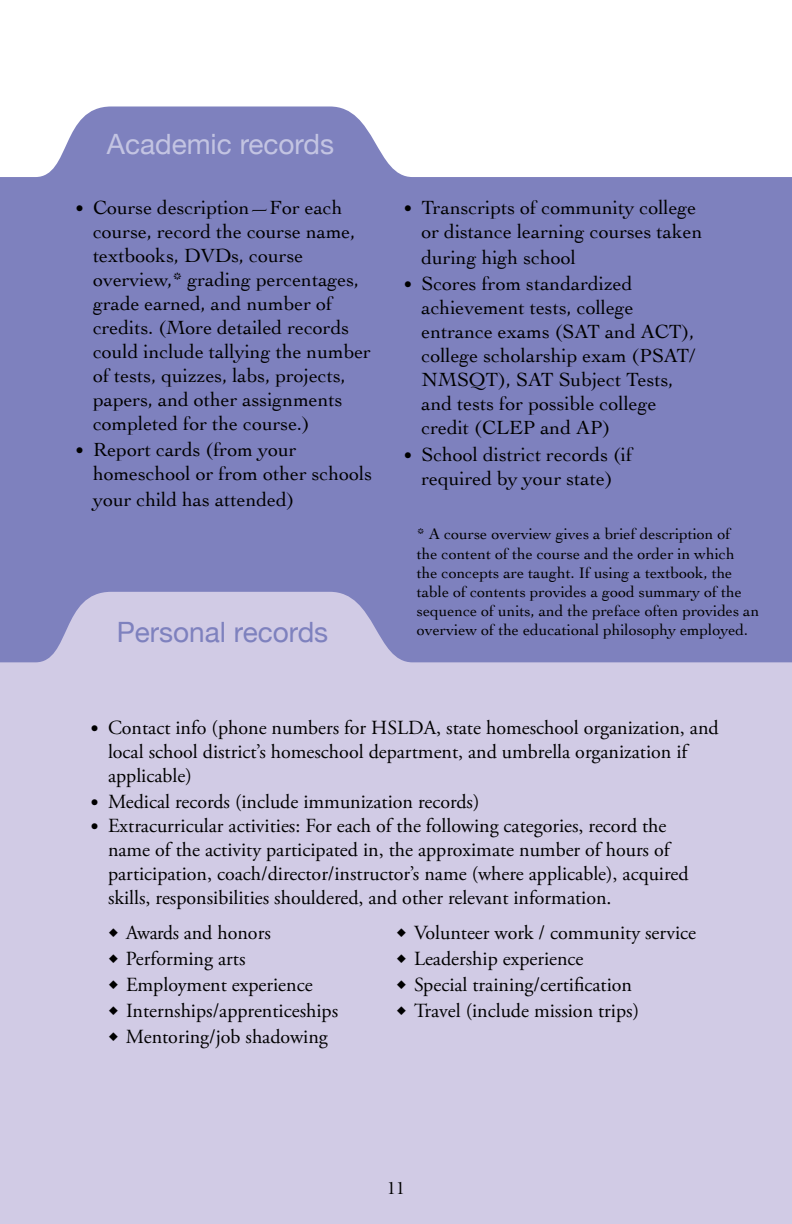
<style>
.page{position:relative;width:792px;height:1224px;background:#fff}
.page>*{position:absolute;margin:0;border:0;box-sizing:border-box;transform-origin:0 0}
.t1{font:28px "Helvetica Neue";color:#c3c4e2}
.t2{font:28px "Helvetica Neue";color:#7e81be}
.t3{font:20px/24px "Adobe Garamond Pro";color:#000}
.t4{font:20px/24px "Cochin";color:#000}
.t5{font:18px "Cochin";color:#000}
.t6{font:16px/19.2px "Cochin";color:#000}
.s1{font-size:18px}
.s2{font-family:"Cochin";font-size:18px}
</style>
<div class="page">
<svg style="left:0;top:106px;width:792px;height:486px;background:#898cc3"></svg>
<div style="left:0;top:592px;width:792px;height:632px;background:#d1cbe5"></div>
<svg style="left:109px;top:929px;width:9px;height:8px"></svg>
<svg style="left:397px;top:929px;width:9px;height:8px"></svg>
<svg style="left:109px;top:955px;width:9px;height:8px"></svg>
<svg style="left:397px;top:955px;width:9px;height:8px"></svg>
<svg style="left:109px;top:981px;width:9px;height:8px"></svg>
<svg style="left:397px;top:981px;width:9px;height:8px"></svg>
<svg style="left:109px;top:1007px;width:9px;height:8px"></svg>
<svg style="left:397px;top:1007px;width:9px;height:8px"></svg>
<svg style="left:109px;top:1033px;width:9px;height:8px"></svg>
<h1 class="t1" style="left:107px;top:124px;width:229px">Academic records</h1>
<p class="t4" style="left:93px;top:194px;width:280px;text-indent:-18px"><span class="s1">•</span> Course description—For each course, record the course name, textbooks, DVDs, course overview,* grading percentages, grade earned, and number of credits. (More detailed records could include tallying the number of tests, quizzes, labs, projects, papers, and other assignments completed for the course.)</p>
<p class="t4" style="left:93px;top:437px;width:281px;text-indent:-18px"><span class="s1">•</span> Report cards (from your homeschool or from other schools</p>
<p class="t4" style="left:93px;top:487px;width:203px">your child has attended)</p>
<h1 class="t2" style="left:117px;top:611px;width:213px">Personal records</h1>
<p class="t4" style="left:422px;top:194px;width:283px;text-indent:-18px"><span class="s1">•</span> Transcripts of community college or distance learning courses taken</p>
<p class="t4" style="left:422px;top:245px;width:156px">during high school</p>
<p class="t4" style="left:422px;top:271px;width:275px;text-indent:-18px"><span class="s1">•</span> Scores from standardized achievement tests, college entrance exams (SAT and ACT), college scholarship exam (PSAT/<br>NMSQT), SAT Subject Tests, and tests for possible college credit (CLEP and AP)</p>
<p class="t4" style="left:404px;top:441px;width:230px;text-align:center"><span class="s1">•</span> School district records (if required by your state)</p>
<p class="t6" style="left:417px;top:524px;width:344px">* A course overview gives a brief description of<br>the content of the course and the order in which the concepts are taught. If using a textbook, the table of contents provides a good summary of the sequence of units, and the preface often provides an overview of the educational philosophy employed.</p>
<p class="t3" style="left:108px;top:716px;width:612px;text-indent:-18px"><span class="s2">•</span> Contact info (phone numbers for HSLDA, state homeschool organization, and local school district’s homeschool department, and umbrella organization if applicable)</p>
<p class="t3" style="left:90px;top:790px;width:391px"><span class="s2">•</span> Medical records (include immunization records)</p>
<p class="t3" style="left:108px;top:814px;width:582px;text-indent:-18px"><span class="s2">•</span> Extracurricular activities: For each of the following categories, record the name of the activity participated in, the approximate number of hours of participation, coach/director/instructor’s name (where applicable), acquired skills, responsibilities shouldered, and other relevant information.</p>
<p class="t3" style="left:126px;top:922px;width:146px">Awards and honors</p>
<p class="t3" style="left:414px;top:922px;width:284px">Volunteer work / community service</p>
<p class="t3" style="left:126px;top:948px;width:121px">Performing arts</p>
<p class="t3" style="left:414px;top:948px;width:171px">Leadership experience</p>
<p class="t3" style="left:126px;top:974px;width:188px">Employment experience</p>
<p class="t3" style="left:414px;top:974px;width:220px">Special training/certification</p>
<p class="t3" style="left:126px;top:1000px;width:214px">Internships/apprenticeships</p>
<p class="t3" style="left:414px;top:1000px;width:227px">Travel (include mission trips)</p>
<p class="t3" style="left:126px;top:1026px;width:203px">Mentoring/job shadowing</p>
<p class="t5" style="left:387px;top:1176px;width:19px">11</p>
</div>
